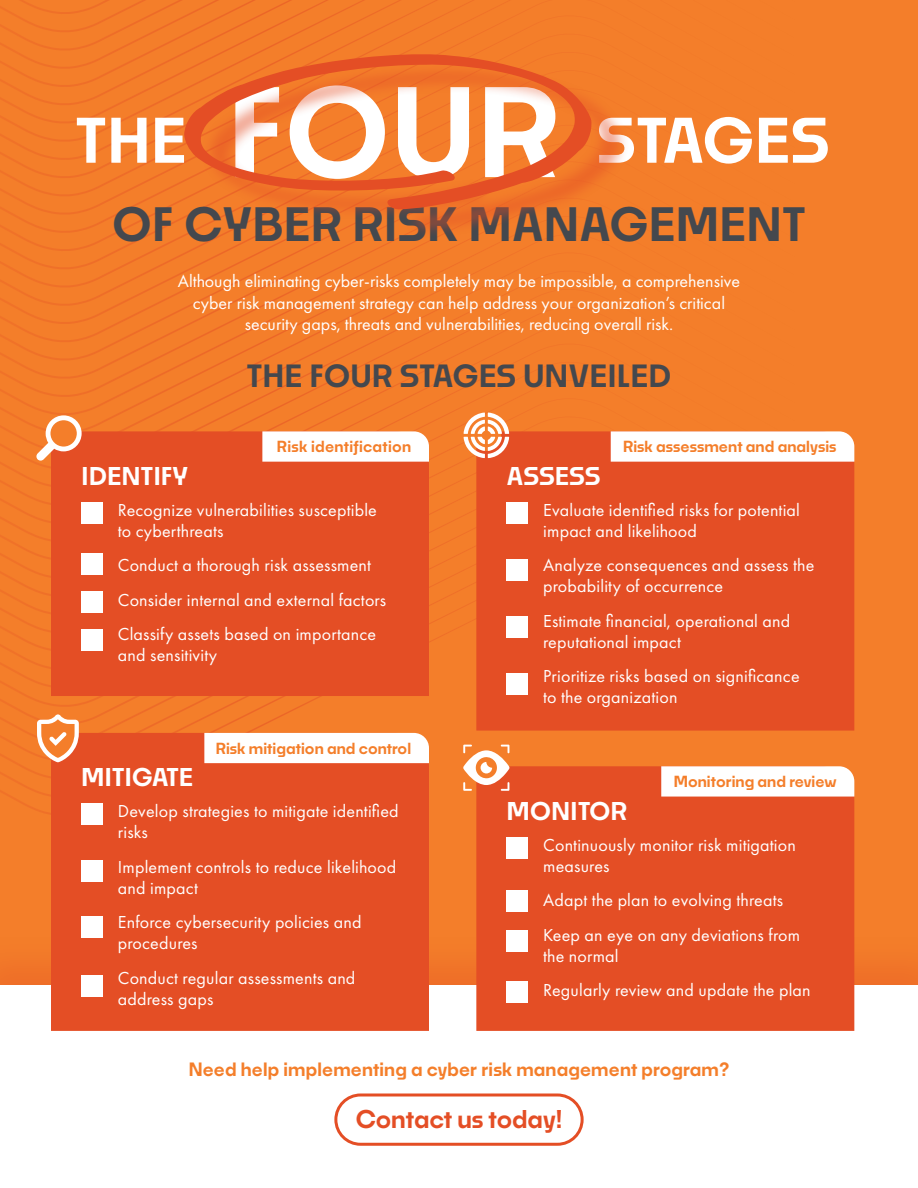
<style>
.page{position:relative;width:918px;height:1188px;background:#fff}
.page>*{position:absolute;margin:0;border:0;box-sizing:border-box;transform-origin:0 0}
.t1{font:600 120px "Noka";color:#fff}
.t2{font:600 60px "Noka";letter-spacing:.02em;color:#fff}
.t3{font:600 45px "Noka";letter-spacing:.02em;color:#44484e}
.t4{font:600 30px "Noka";letter-spacing:.02em;color:#44484e}
.t5{font:600 24px "Noka";letter-spacing:.02em;color:#fff}
.t6{font:600 24px "Noka";color:#e44e25}
.t7{font:18px/21px "Futura PT";letter-spacing:.01em;color:#fff}
.t8{font:600 18px "Noka";letter-spacing:.01em;color:#f47e2a}
.t9{font:600 15px "Noka";letter-spacing:.005em;color:#f47e2a}
</style>
<div class="page">
<div style="left:0;top:0;width:918px;height:986px;background:#f47e2a"></div>
<div style="left:0;top:935px;width:918px;height:253px;background:#f27829"></div>
<div style="left:0;top:986px;width:918px;height:202px;background:#fff"></div>
<svg style="left:0;top:342px;width:499px;height:19px"></svg>
<svg style="left:0;top:69px;width:184px;height:18px"></svg>
<svg style="left:0;top:51px;width:481px;height:18px"></svg>
<svg style="left:0;top:0;width:510px;height:51px"></svg>
<div style="left:51px;top:431px;width:378px;height:265px;background:#e44e25"></div>
<div style="left:334px;top:1094px;width:250px;height:52px;border:3px solid #e44e25;border-radius:25px"></div>
<div style="left:81px;top:502px;width:22px;height:22px;background:#fff"></div>
<svg style="left:262px;top:431px;width:167px;height:31px;background:#fef9f7"></svg>
<div style="left:81px;top:553px;width:22px;height:22px;background:#fff"></div>
<div style="left:81px;top:591px;width:22px;height:22px;background:#fff"></div>
<div style="left:81px;top:629px;width:22px;height:22px;background:#fff"></div>
<div style="left:476px;top:431px;width:378px;height:300px;background:#e44e25"></div>
<div style="left:506px;top:502px;width:22px;height:22px;background:#fff"></div>
<svg style="left:611px;top:431px;width:243px;height:31px;background:#fefaf8"></svg>
<div style="left:506px;top:559px;width:22px;height:22px;background:#fff"></div>
<div style="left:506px;top:616px;width:22px;height:22px;background:#fff"></div>
<div style="left:506px;top:673px;width:22px;height:21px;background:#fff"></div>
<div style="left:51px;top:733px;width:378px;height:298px;background:#e44e25"></div>
<div style="left:81px;top:803px;width:22px;height:22px;background:#fff"></div>
<div style="left:204px;top:733px;width:225px;height:30px;background:#fff"></div>
<div style="left:81px;top:860px;width:22px;height:22px;background:#fff"></div>
<div style="left:81px;top:916px;width:22px;height:21px;background:#fff"></div>
<div style="left:81px;top:975px;width:22px;height:22px;background:#fff"></div>
<div style="left:476px;top:766px;width:378px;height:265px;background:#e44e25"></div>
<div style="left:506px;top:837px;width:22px;height:21px;background:#fff"></div>
<svg style="left:661px;top:766px;width:193px;height:31px;background:#fef9f7"></svg>
<div style="left:506px;top:890px;width:22px;height:21px;background:#fff"></div>
<div style="left:506px;top:930px;width:22px;height:22px;background:#fff"></div>
<div style="left:506px;top:981px;width:22px;height:22px;background:#fff"></div>
<div style="left:200px;top:61px;width:429px;height:178px;background:#e44e25;opacity:.5"></div>
<svg style="left:184px;top:52px;width:409px;height:158px"></svg>
<svg style="left:36px;top:415px;width:46px;height:46px"></svg>
<svg style="left:33px;top:714px;width:48px;height:48px"></svg>
<svg style="left:464px;top:413px;width:45px;height:45px"></svg>
<svg style="left:463px;top:745px;width:46px;height:46px"></svg>
<p class="t2" style="left:76px;top:103px;width:112px">THE</p>
<p class="t1" style="left:228px;top:57px;width:332px">FOUR</p>
<p class="t2" style="left:597px;top:103px;width:233px">STAGES</p>
<p class="t3" style="left:113px;top:196px;width:695px">OF CYBER RISK MANAGEMENT</p>
<p class="t7" style="left:178px;top:270px;width:564px;line-height:21.6px;text-align:center">Although eliminating cyber-risks completely may be impossible, a comprehensive cyber risk management strategy can help address your organization’s critical security gaps, threats and vulnerabilities, reducing overall risk.</p>
<p class="t4" style="left:247px;top:357px;width:426px">THE FOUR STAGES UNVEILED</p>
<p class="t9" style="left:277px;top:437px;width:136px">Risk identification</p>
<p class="t5" style="left:82px;top:461px;width:108px">IDENTIFY</p>
<p class="t7" style="left:118px;top:499px;width:261px">Recognize vulnerabilities susceptible to cyberthreats</p>
<p class="t7" style="left:118px;top:555px;width:255px">Conduct a thorough risk assessment</p>
<p class="t7" style="left:118px;top:589px;width:270px">Consider internal and external factors</p>
<p class="t7" style="left:118px;top:624px;width:260px">Classify assets based on importance and sensitivity</p>
<p class="t9" style="left:216px;top:739px;width:197px">Risk mitigation and control</p>
<p class="t5" style="left:82px;top:762px;width:113px">MITIGATE</p>
<p class="t7" style="left:118px;top:801px;width:282px">Develop strategies to mitigate identified risks</p>
<p class="t7" style="left:118px;top:856px;width:280px">Implement controls to reduce likelihood and impact</p>
<p class="t7" style="left:118px;top:912px;width:245px">Enforce cybersecurity policies and procedures</p>
<p class="t7" style="left:118px;top:967px;width:239px">Conduct regular assessments and address gaps</p>
<p class="t9" style="left:623px;top:437px;width:215px">Risk assessment and analysis</p>
<p class="t5" style="left:507px;top:461px;width:95px">ASSESS</p>
<p class="t7" style="left:543px;top:499px;width:258px">Evaluate identified risks for potential impact and likelihood</p>
<p class="t7" style="left:543px;top:555px;width:273px">Analyze consequences and assess the probability of occurrence</p>
<p class="t7" style="left:543px;top:610px;width:249px">Estimate financial, operational and reputational impact</p>
<p class="t7" style="left:543px;top:666px;width:258px">Prioritize risks based on significance to the organization</p>
<p class="t9" style="left:674px;top:772px;width:164px">Monitoring and review</p>
<p class="t5" style="left:507px;top:796px;width:122px">MONITOR</p>
<p class="t7" style="left:543px;top:834px;width:254px">Continuously monitor risk mitigation measures</p>
<p class="t7" style="left:543px;top:889px;width:241px">Adapt the plan to evolving threats</p>
<p class="t7" style="left:543px;top:924px;width:258px">Keep an eye on any deviations from the normal</p>
<p class="t7" style="left:543px;top:979px;width:269px">Regularly review and update the plan</p>
<p class="t8" style="left:189px;top:1058px;width:542px">Need help implementing a cyber risk management program?</p>
<p class="t6" style="left:356px;top:1104px;width:208px">Contact us today!</p>
</div>
